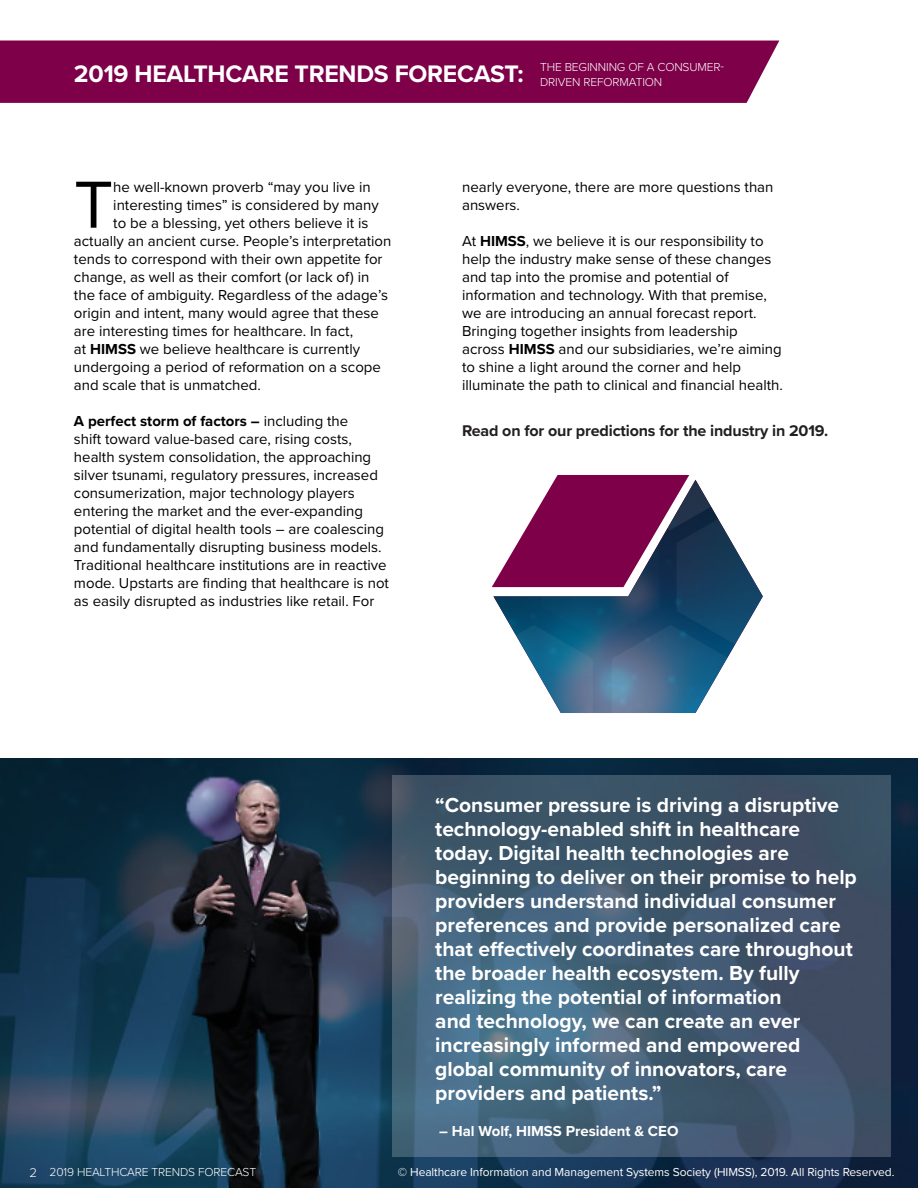
<style>
.page{position:relative;width:918px;height:1188px;background:#fff}
.page>*{position:absolute;margin:0;border:0;box-sizing:border-box;transform-origin:0 0}
.body_copy{font:69px "Proxima Nova";color:#000}
.HFN-DEPT_hed_main{font:700 24.75px "Proxima Nova";letter-spacing:-.01em;color:#fff}
.body_copy-2{font:700 21px/24px "Proxima Nova";color:#fff}
.HFN-DEPT_hed_main-2{font:700 16.05px "Proxima Nova";letter-spacing:-.01em;color:#231f20}
.body_copy-3{font:15px/18px "Proxima Nova";color:#000}
.body_copy-4{font:700 15px "Proxima Nova";color:#fff}
.HFN-DEPT_hed_main-3{font:300 13.05px "Proxima Nova";color:#fff}
.subhead{font:12px "Proxima Nova";letter-spacing:-.005em;color:#fff}
.HFN-DEPT_hed_main-4{font:300 12px/15px "Proxima Nova";letter-spacing:-.01em;color:#fff}
.s1{font-weight:700}
</style>
<div class="page">
<div style="left:0;top:41px;width:779px;height:62px;background:#7d0049"></div>
<img style="left:0;top:758px;width:918px;height:430px">
<svg style="left:392px;top:776px;width:499px;height:381px;background:#425b72"></svg>
<img style="left:493px;top:480px;width:270px;height:233px">
<svg style="left:492px;top:475px;width:197px;height:112px"></svg>
<p class="HFN-DEPT_hed_main" style="left:74px;top:56px;width:451px">2019 HEALTHCARE TRENDS FORECAST:</p>
<p class="HFN-DEPT_hed_main-4" style="left:540px;top:59px;width:186px">THE BEGINNING OF A CONSUMER-<br>DRIVEN REFORMATION</p>
<p class="body_copy" style="left:74px;top:153px;width:41px">T</p>
<p class="body_copy-3" style="left:113px;top:177px;width:259px">he well-known proverb “may you live in</p>
<p class="body_copy-3" style="left:113px;top:195px;width:267px">interesting times” is considered by many</p>
<p class="body_copy-3" style="left:113px;top:213px;width:257px">to be a blessing, yet others believe it is</p>
<p class="body_copy-3" style="left:74px;top:231px;width:319px">actually an ancient curse. People’s interpretation</p>
<p class="body_copy-3" style="left:74px;top:249px;width:310px">tends to correspond with their own appetite for</p>
<p class="body_copy-3" style="left:74px;top:267px;width:297px">change, as well as their comfort (or lack of) in</p>
<p class="body_copy-3" style="left:74px;top:285px;width:316px">the face of ambiguity. Regardless of the adage’s</p>
<p class="body_copy-3" style="left:74px;top:303px;width:307px">origin and intent, many would agree that these</p>
<p class="body_copy-3" style="left:74px;top:321px;width:281px">are interesting times for healthcare. In fact,</p>
<p class="body_copy-3" style="left:74px;top:339px;width:288px">at <span class="s1">HIMSS</span> we believe healthcare is currently</p>
<p class="body_copy-3" style="left:74px;top:357px;width:309px">undergoing a period of reformation on a scope</p>
<p class="body_copy-3" style="left:74px;top:375px;width:188px">and scale that is unmatched.</p>
<p class="body_copy-3" style="left:74px;top:411px;width:317px"><span class="s1">A perfect storm of factors –</span> including the<br>shift toward value-based care, rising costs, health system consolidation, the approaching silver tsunami, regulatory pressures, increased consumerization, major technology players entering the market and the ever-expanding potential of digital health tools – are coalescing and fundamentally disrupting business models.<br>Traditional healthcare institutions are in reactive mode. Upstarts are finding that healthcare is not as easily disrupted as industries like retail. For</p>
<p class="body_copy-3" style="left:462px;top:177px;width:313px">nearly everyone, there are more questions than answers.</p>
<p class="body_copy-3" style="left:462px;top:231px;width:322px">At <span class="s1">HIMSS</span>, we believe it is our responsibility to help the industry make sense of these changes and tap into the promise and potential of information and technology. With that premise, we are introducing an annual forecast report.<br>Bringing together insights from leadership across <span class="s1">HIMSS</span> and our subsidiaries, we’re aiming to shine a light around the corner and help illuminate the path to clinical and financial health.</p>
<p class="HFN-DEPT_hed_main-2" style="left:462px;top:418px;width:368px">Read on for our predictions for the industry in 2019.</p>
<p class="body_copy-2" style="left:435px;top:792px;width:423px">“Consumer pressure is driving a disruptive technology-enabled shift in healthcare today. Digital health technologies are beginning to deliver on their promise to help providers understand individual consumer preferences and provide personalized care that effectively coordinates care throughout the broader health ecosystem. By fully realizing the potential of information<br>and technology, we can create an ever increasingly informed and empowered global community of innovators, care providers and patients.”</p>
<p class="body_copy-4" style="left:439px;top:1119px;width:241px">– Hal Wolf, HIMSS President &amp; CEO</p>
<p class="HFN-DEPT_hed_main-3" style="left:29px;top:1163px;width:9px">2</p>
<p class="HFN-DEPT_hed_main-4" style="left:50px;top:1164px;width:208px">2019 HEALTHCARE TRENDS FORECAST</p>
<p class="subhead" style="left:398px;top:1163px;width:498px">© Healthcare Information and Management Systems Society (HIMSS), 2019. All Rights Reserved.</p>
</div>
